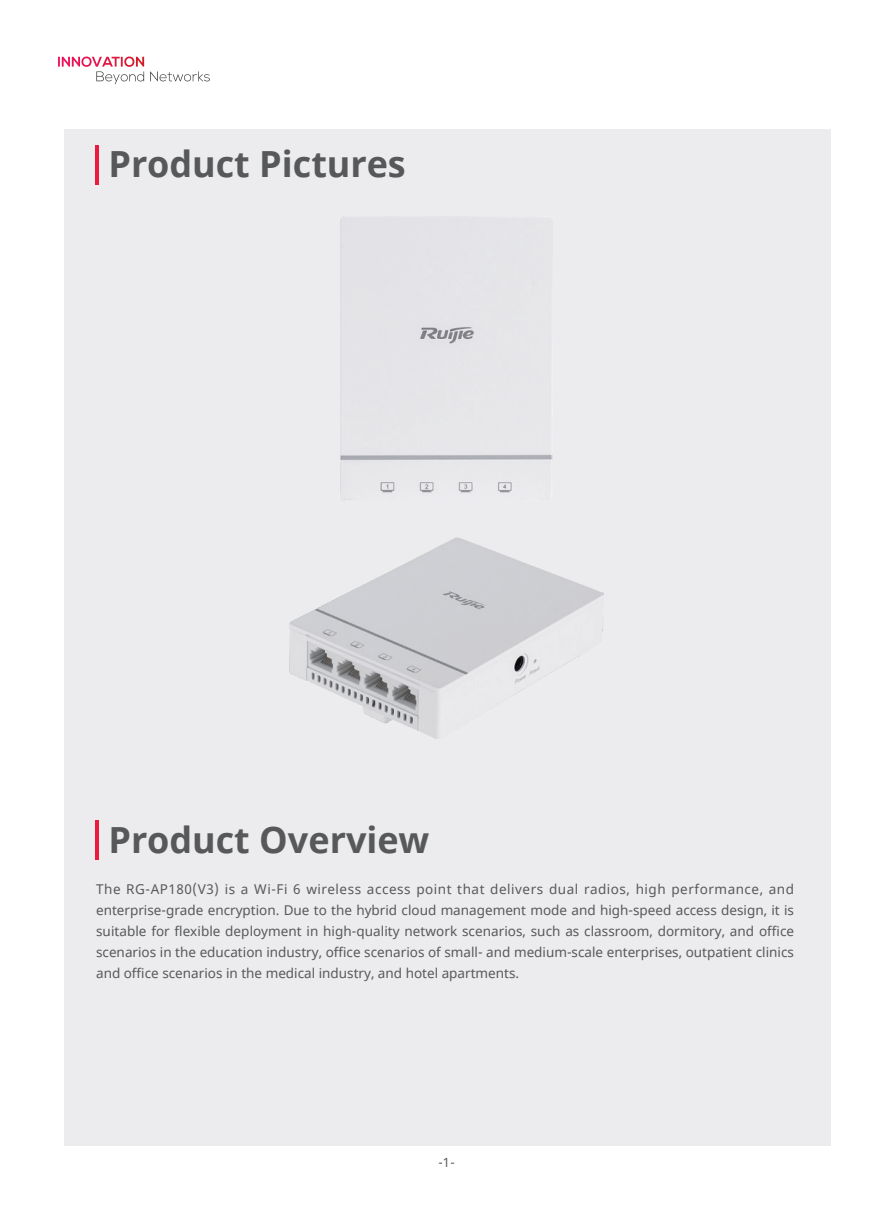
<style>
.page{position:relative;width:893px;height:1212px;background:#fff}
.page>*{position:absolute;margin:0;border:0;box-sizing:border-box;transform-origin:0 0}
.t1{font:700 36px "Noto Sans";color:#57585a}
.t2{font:13.5px/21px "Noto Sans";color:#57585a;text-align:justify}
.t3{font:12.75px "Noto Sans";color:#57585a}
</style>
<div class="page">
<svg style="left:58px;top:57px;width:86px;height:27px"></svg>
<svg style="left:150px;top:71px;width:60px;height:10px"></svg>
<div style="left:64px;top:130px;width:766px;height:1016px;background:#ececee"></div>
<hr style="left:96px;top:145px;width:3px;height:39px;background:#ed1a40">
<hr style="left:96px;top:820px;width:3px;height:40px;background:#ed1a40">
<img style="left:341px;top:217px;width:211px;height:283px">
<img style="left:289px;top:538px;width:315px;height:200px">
<h1 class="t1" style="left:108px;top:139px;width:299px">Product Pictures</h1>
<h1 class="t1" style="left:108px;top:814px;width:322px">Product Overview</h1>
<p class="t2" style="left:96px;top:879px;width:700px">The RG-AP180(V3) is a Wi-Fi 6 wireless access point that delivers dual radios, high performance, and enterprise-grade encryption. Due to the hybrid cloud management mode and high-speed access design, it is suitable for flexible deployment in high-quality network scenarios, such as classroom, dormitory, and office scenarios in the education industry, office scenarios of small- and medium-scale enterprises, outpatient clinics and office scenarios in the medical industry, and hotel apartments.</p>
<p class="t3" style="left:438px;top:1153px;width:18px">-1-</p>
</div>
